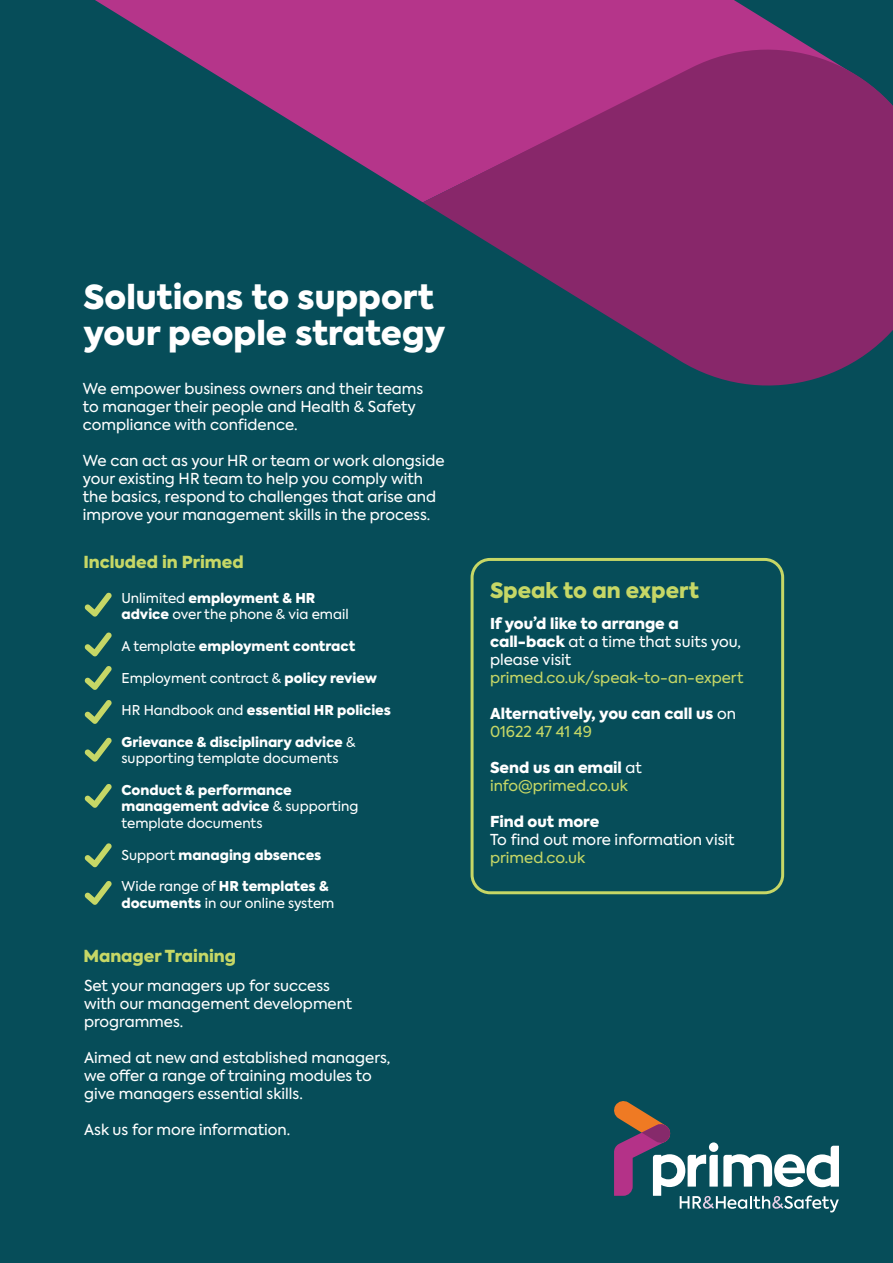
<style>
.page{position:relative;width:893px;height:1263px;background:#fff}
.page>*{position:absolute;margin:0;border:0;box-sizing:border-box;transform-origin:0 0}
.t1{font:900 33px/36px "Axiforma";color:#fff}
.t2{font:900 21px "Axiforma";color:#c6d766}
.t3{font:900 16.5px "Axiforma";color:#c6d766}
.t4{font:15px/18px "Axiforma";color:#fff}
.t5{font:15px/18px "Axiforma";color:#c6d766}
.t6{font:900 15px/18px "Axiforma";color:#fff}
.t7{font:900 13.5px/16.2px "Axiforma";color:#fff}
.t8{font:13.5px/16.2px "Axiforma";color:#fff}
.s1{font-weight:900}
.s2{font-weight:400}
.s3{font-weight:400;color:#c6d766}
.s4{font-weight:900;color:#fff}
.s5{color:#fff}
</style>
<div class="page">
<svg style="left:0;top:0;width:893px;height:28px;fill:#b5358a"></svg>
<div style="left:0;top:28px;width:893px;height:1235px;background:#064d59"></div>
<svg style="left:423px;top:26px;width:470px;height:383px;fill:#88276a"></svg>
<div style="left:471px;top:558px;width:313px;height:336px;border:3px solid #c6d766;border-radius:18px"></div>
<svg style="left:84px;top:592px;width:28px;height:25px"></svg>
<svg style="left:84px;top:632px;width:28px;height:24px"></svg>
<svg style="left:84px;top:666px;width:28px;height:24px"></svg>
<svg style="left:84px;top:700px;width:28px;height:24px"></svg>
<svg style="left:84px;top:737px;width:28px;height:25px"></svg>
<svg style="left:84px;top:783px;width:28px;height:25px"></svg>
<svg style="left:84px;top:843px;width:28px;height:24px"></svg>
<svg style="left:84px;top:880px;width:28px;height:25px"></svg>
<svg style="left:613px;top:1100px;width:226px;height:112px"></svg>
<h1 class="t1" style="left:83px;top:279px;width:363px">Solutions to support your people strategy</h1>
<p class="t4" style="left:83px;top:379px;width:342px">We empower business owners and their teams to manager their people and Health &amp; Safety compliance with confidence.</p>
<p class="t4" style="left:83px;top:451px;width:363px">We can act as your HR or team or work alongside your existing HR team to help you comply with the basics, respond to challenges that arise and improve your management skills in the process.</p>
<p class="t3" style="left:83px;top:550px;width:162px">Included in Primed</p>
<p class="t8" style="left:122px;top:590px;width:229px">Unlimited <span class="s1">employment &amp; HR advice</span> over the phone &amp; via email</p>
<p class="t7" style="left:122px;top:638px;width:235px"><span class="s2">A template</span> employment contract</p>
<p class="t8" style="left:122px;top:670px;width:257px">Employment contract &amp; <span class="s1">policy review</span></p>
<p class="t7" style="left:122px;top:702px;width:271px"><span class="s2">HR Handbook and</span> essential HR policies</p>
<p class="t7" style="left:122px;top:734px;width:236px">Grievance &amp; disciplinary advice <span class="s2">&amp; supporting template documents</span></p>
<p class="t7" style="left:122px;top:782px;width:238px">Conduct &amp; performance management advice <span class="s2">&amp; supporting template documents</span></p>
<p class="t7" style="left:122px;top:847px;width:201px"><span class="s2">Support</span> managing absences</p>
<p class="t8" style="left:122px;top:879px;width:214px">Wide range of <span class="s1">HR templates &amp; documents</span> in our online system</p>
<p class="t3" style="left:83px;top:945px;width:154px">Manager Training</p>
<p class="t4" style="left:84px;top:977px;width:270px">Set your managers up for success with our management development programmes.</p>
<p class="t4" style="left:84px;top:1049px;width:308px">Aimed at new and established managers, we offer a range of training modules to give managers essential skills.</p>
<p class="t4" style="left:84px;top:1121px;width:208px">Ask us for more information.</p>
<h2 class="t2" style="left:490px;top:575px;width:210px">Speak to an expert</h2>
<p class="t4" style="left:490px;top:615px;width:253px"><span class="s1">If you’d like to arrange a call-back</span> at a time that suits you, please visit</p>
<p class="t5" style="left:490px;top:669px;width:255px">primed.co.uk/speak-to-an-expert</p>
<p class="t6" style="left:490px;top:705px;width:248px">Alternatively, you can call us <span class="s2">on<br></span><span class="s3">01622 47 41 49</span></p>
<p class="t5" style="left:490px;top:759px;width:154px"><span class="s4">Send us an email</span> <span class="s5">at </span>info@primed.co.uk</p>
<p class="t6" style="left:490px;top:813px;width:111px">Find out more</p>
<p class="t4" style="left:490px;top:831px;width:246px">To find out more information visit</p>
<p class="t5" style="left:490px;top:849px;width:97px">primed.co.uk</p>
</div>
